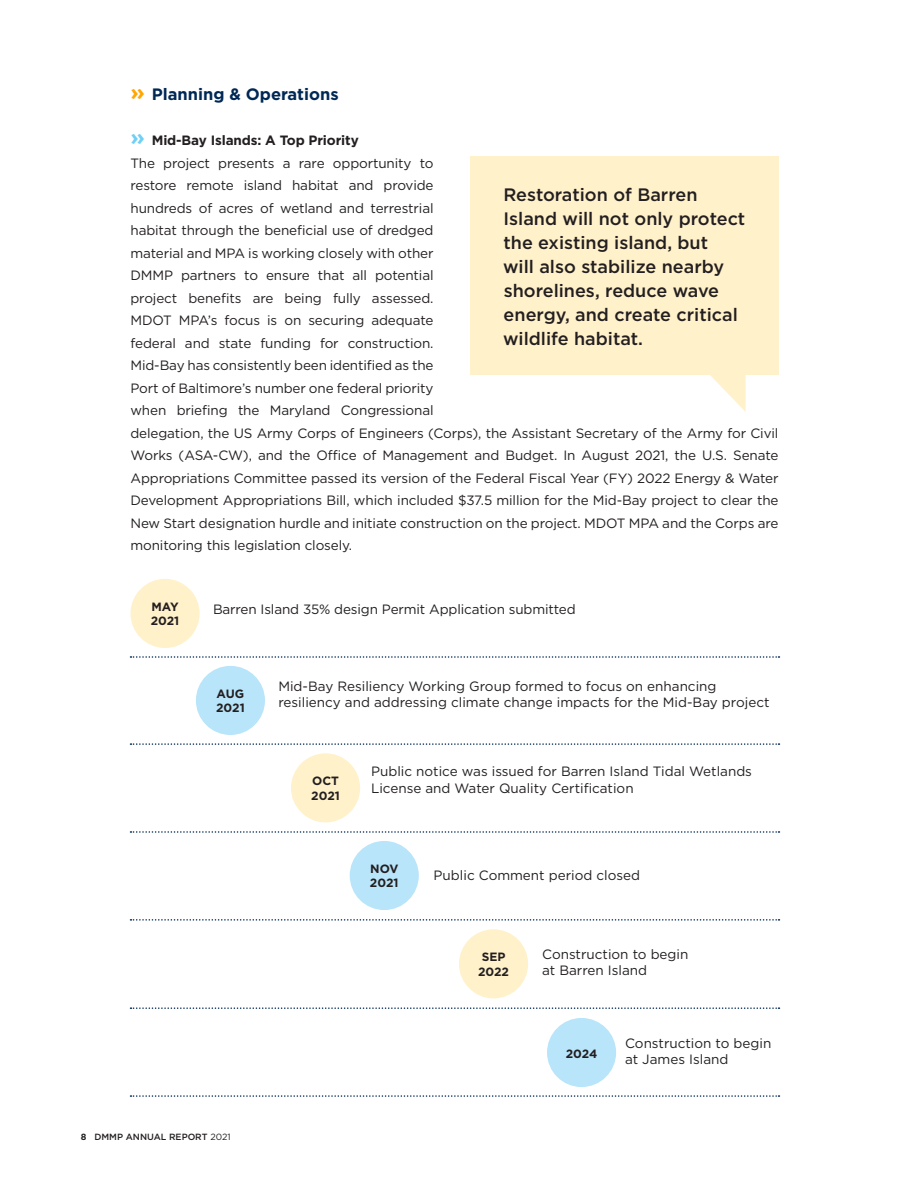
<style>
.page{position:relative;width:918px;height:1188px;background:#fff}
.page>*{position:absolute;margin:0;border:0;box-sizing:border-box;transform-origin:0 0}
.t1{font:500 18px/24px "Gotham";color:#231f20}
.t2{font:700 16.5px "Gotham";color:#002855}
.t3{font:13.5px/22.5px "Gotham";letter-spacing:-.01em;color:#231f20}
.t4{font:700 13.5px "Gotham";letter-spacing:-.01em;color:#231f20}
.t5{font:700 12px "Gotham";color:#231f20}
.t6{font:500 9px "Gotham";color:#231f20}
.s1{font-size:22.5px;color:#ffa700}
.s2{font-size:22.5px;color:#6ed0f6}
.s3{font-weight:700}
.s4{font-weight:400}
</style>
<div class="page">
<div style="left:470px;top:156px;width:308px;height:219px;background:#fff1ca"></div>
<svg style="left:710px;top:375px;width:36px;height:37px"></svg>
<div style="left:130px;top:579px;width:70px;height:69px;background:#fff1ca;border-radius:50%"></div>
<div style="left:196px;top:666px;width:69px;height:69px;background:#b9e5fa;border-radius:50%"></div>
<div style="left:291px;top:753px;width:69px;height:69px;background:#fff1ca;border-radius:50%"></div>
<div style="left:459px;top:929px;width:69px;height:69px;background:#fff1ca;border-radius:50%"></div>
<div style="left:547px;top:1018px;width:69px;height:69px;background:#b9e5fa;border-radius:50%"></div>
<div style="left:350px;top:841px;width:69px;height:69px;background:#b9e5fa;border-radius:50%"></div>
<svg style="left:130px;top:656px;width:649px;height:2px"></svg>
<svg style="left:130px;top:743px;width:649px;height:2px"></svg>
<svg style="left:130px;top:831px;width:649px;height:2px"></svg>
<svg style="left:130px;top:919px;width:649px;height:2px"></svg>
<svg style="left:130px;top:1007px;width:649px;height:2px"></svg>
<svg style="left:130px;top:1095px;width:649px;height:2px"></svg>
<p class="t2" style="left:130px;top:84px;width:210px"><span class="s1">»</span> Planning &amp; Operations</p>
<p class="t4" style="left:130px;top:132px;width:230px"><span class="s2">»</span> Mid-Bay Islands: A Top Priority</p>
<p class="t3" style="left:130px;top:152px;width:650px">The project presents a rare opportunity to<br>restore remote island habitat and provide<br>hundreds of acres of wetland and terrestrial<br>habitat through the beneficial use of dredged<br>material and MPA is working closely with other<br>DMMP partners to ensure that all potential<br>project benefits are being fully assessed.<br>MDOT MPA’s focus is on securing adequate<br>federal and state funding for construction.<br>Mid-Bay has consistently been identified as the<br>Port of Baltimore’s number one federal priority<br>when briefing the Maryland Congressional<br>delegation, the US Army Corps of Engineers (Corps), the Assistant Secretary of the Army for Civil Works (ASA-CW), and the Office of Management and Budget. In August 2021, the U.S. Senate Appropriations Committee passed its version of the Federal Fiscal Year (FY) 2022 Energy &amp; Water Development Appropriations Bill, which included $37.5 million for the Mid-Bay project to clear the New Start designation hurdle and initiate construction on the project. MDOT MPA and the Corps are monitoring this legislation closely.</p>
<p class="t1" style="left:503px;top:183px;width:244px">Restoration of Barren<br>Island will not only protect the existing island, but<br>will also stabilize nearby shorelines, reduce wave energy, and create critical wildlife habitat.</p>
<p class="t5" style="left:151px;top:599px;width:29px">MAY</p>
<p class="t5" style="left:151px;top:613px;width:30px">2021</p>
<p class="t3" style="left:213px;top:597px;width:364px">Barren Island 35% design Permit Application submitted</p>
<p class="t5" style="left:217px;top:686px;width:29px">AUG</p>
<p class="t5" style="left:216px;top:700px;width:30px">2021</p>
<p class="t3" style="left:278px;top:675px;width:440px">Mid-Bay Resiliency Working Group formed to focus on enhancing</p>
<p class="t3" style="left:278px;top:691px;width:493px">resiliency and addressing climate change impacts for the Mid-Bay project</p>
<p class="t5" style="left:312px;top:773px;width:28px">OCT</p>
<p class="t5" style="left:311px;top:788px;width:30px">2021</p>
<p class="t3" style="left:371px;top:763px;width:382px;line-height:16.5px">Public notice was issued for Barren Island Tidal Wetlands<br>License and Water Quality Certification</p>
<p class="t5" style="left:370px;top:861px;width:30px">NOV</p>
<p class="t5" style="left:370px;top:875px;width:30px">2021</p>
<p class="t3" style="left:434px;top:864px;width:208px">Public Comment period closed</p>
<p class="t5" style="left:482px;top:949px;width:25px">SEP</p>
<p class="t5" style="left:478px;top:964px;width:33px">2022</p>
<p class="t3" style="left:542px;top:945px;width:148px;line-height:16.5px">Construction to begin at Barren Island</p>
<p class="t5" style="left:566px;top:1045px;width:33px">2024</p>
<p class="t3" style="left:625px;top:1034px;width:148px;line-height:16.5px">Construction to begin at James Island</p>
<p class="t6" style="left:81px;top:1131px;width:151px"><span class="s3">8</span> DMMP ANNUAL REPORT <span class="s4">2021</span></p>
</div>
